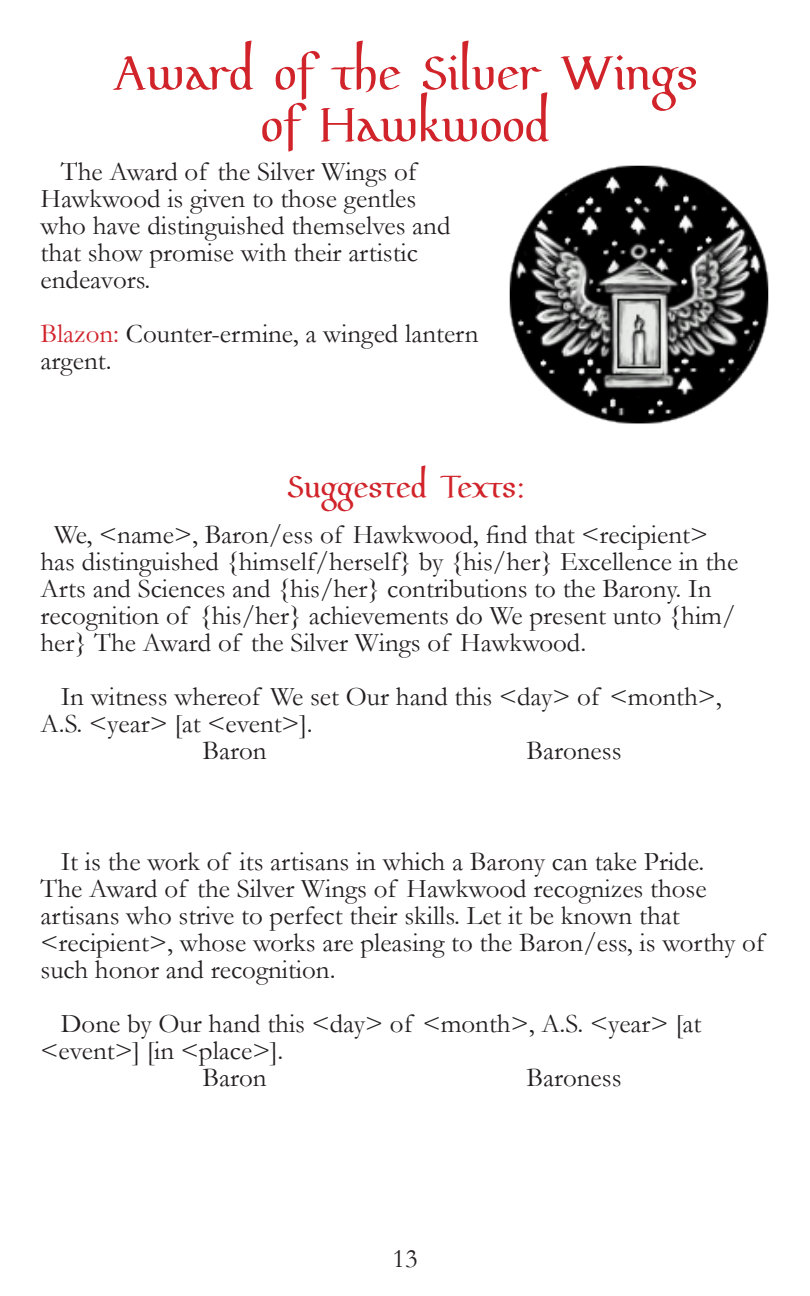
<style>
.page{position:relative;width:810px;height:1296px;background:#fff}
.page>*{position:absolute;margin:0;border:0;box-sizing:border-box;transform-origin:0 0}
.t1{font:51.75px "Pfeffer Mediaeval";color:#d1232a}
.t2{font:33.75px "Pfeffer Mediaeval";color:#d1232a}
.t3{font:27px/27px "Garamond";color:#231f20}
.s1{color:#d1232a}
</style>
<div class="page">
<img style="left:509px;top:165px;width:260px;height:259px">
<p class="t1" style="left:112px;top:41px;width:587px">Award of the Silver Wings</p>
<p class="t1" style="left:261px;top:93px;width:290px">of Hawkwood</p>
<p class="t3" style="left:40px;top:157px;width:412px;text-indent:20px">The Award of the Silver Wings of<br>Hawkwood is given to those gentles who have distinguished themselves and that show promise with their artistic endeavors.</p>
<p class="t3" style="left:40px;top:319px;width:440px"><span class="s1">Blazon:</span> Counter-ermine, a winged lantern argent.</p>
<p class="t2" style="left:287px;top:466px;width:240px">Suggested Texts:</p>
<p class="t3" style="left:40px;top:520px;width:699px;text-indent:14px">We, &lt;name&gt;, Baron/ess of Hawkwood, find that &lt;recipient&gt; has distinguished {himself/herself} by {his/her} Excellence in the Arts and Sciences and {his/her} contributions to the Barony. In recognition of {his/her} achievements do We present unto {him/ her} The Award of the Silver Wings of Hawkwood.</p>
<p class="t3" style="left:40px;top:682px;width:683px;text-indent:20px">In witness whereof We set Our hand this &lt;day&gt; of &lt;month&gt;,<br>A.S. &lt;year&gt; [at &lt;event&gt;].</p>
<p class="t3" style="left:202px;top:736px;width:66px">Baron</p>
<p class="t3" style="left:526px;top:736px;width:97px">Baroness</p>
<p class="t3" style="left:40px;top:847px;width:726px;text-indent:20px">It is the work of its artisans in which a Barony can take Pride.<br>The Award of the Silver Wings of Hawkwood recognizes those artisans who strive to perfect their skills. Let it be known that &lt;recipient&gt;, whose works are pleasing to the Baron/ess, is worthy of such honor and recognition.</p>
<p class="t3" style="left:40px;top:1009px;width:663px;text-indent:20px">Done by Our hand this &lt;day&gt; of &lt;month&gt;, A.S. &lt;year&gt; [at &lt;event&gt;] [in &lt;place&gt;].</p>
<p class="t3" style="left:202px;top:1063px;width:66px">Baron</p>
<p class="t3" style="left:526px;top:1063px;width:97px">Baroness</p>
<p class="t3" style="left:392px;top:1245px;width:27px">13</p>
</div>
